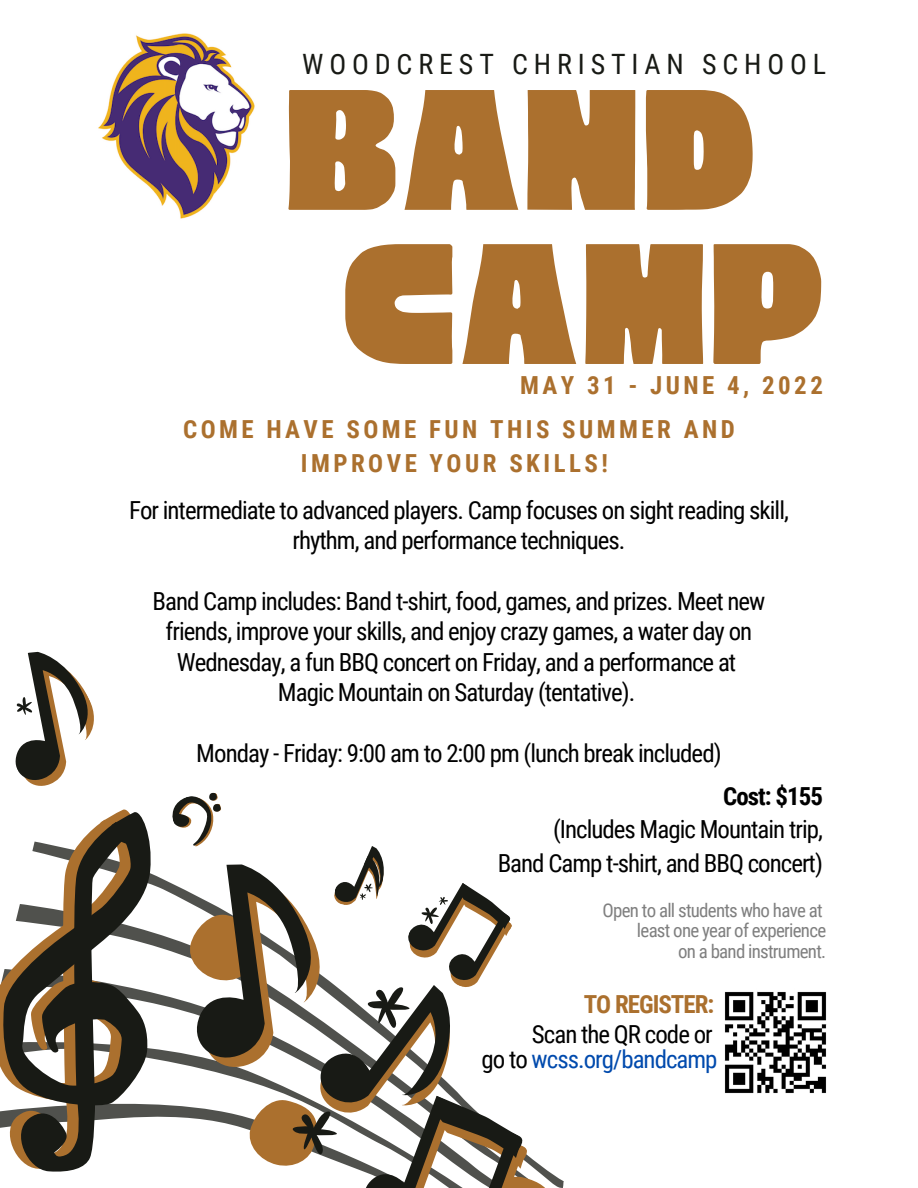
<style>
.page{position:relative;width:918px;height:1188px;background:#fff}
.page>*{position:absolute;margin:0;border:0;box-sizing:border-box;transform-origin:0 0}
.t1{font:190.5px "Cubao Free Regular";color:#ab702e}
.t2{font:28.05px "Roboto Condensed";letter-spacing:.21em;color:#181a15}
.t3{font:24.9px/30.3px "Roboto Condensed";letter-spacing:-.04em;color:#000;text-align:center}
.t4{font:700 24.9px/33.8px "Roboto Condensed";letter-spacing:.14em;color:#ab702e;text-align:center}
.t5{font:24.9px "Roboto Condensed";letter-spacing:-.04em;color:#004aad}
.t6{font:700 24.9px "Roboto Condensed";letter-spacing:-.04em;color:#ab702e}
.t7{font:700 24.9px "Roboto Condensed";letter-spacing:-.04em;color:#000}
.t8{font:18.9px "Roboto Condensed";letter-spacing:-.04em;color:#7f7f7f}
.s1{color:#000}
</style>
<div class="page">
<svg style="left:3px;top:1124px;width:92px;height:48px;fill:#181a15"></svg>
<svg style="left:0;top:809px;width:168px;height:315px"></svg>
<svg style="left:168px;top:792px;width:391px;height:396px"></svg>
<svg style="left:15px;top:651px;width:79px;height:135px"></svg>
<img style="left:98px;top:33px;width:157px;height:186px">
<img style="left:724px;top:991px;width:103px;height:103px">
<p class="t2" style="left:302px;top:48px;width:526px">WOODCREST CHRISTIAN SCHOOL</p>
<p class="t1" style="left:284px;top:57px;width:476px">BAND</p>
<p class="t1" style="left:341px;top:212px;width:487px">CAMP</p>
<p class="t4" style="left:520px;top:369px;width:56px">MAY</p>
<p class="t4" style="left:587px;top:369px;width:129px">31 - JUNE</p>
<p class="t4" style="left:727px;top:369px;width:97px">4, 2022</p>
<p class="t4" style="left:183px;top:413px;width:553px">COME HAVE SOME FUN THIS SUMMER AND<br>IMPROVE YOUR SKILLS!</p>
<p class="t3" style="left:129px;top:495px;width:661px">For intermediate to advanced players. Camp focuses on sight reading skill, rhythm, and performance techniques.</p>
<p class="t3" style="left:153px;top:586px;width:614px">Band Camp includes: Band t-shirt, food, games, and prizes. Meet new friends, improve your skills, and enjoy crazy games, a water day on<br>Wednesday, a fun BBQ concert on Friday, and a performance at</p>
<p class="t3" style="left:278px;top:677px;width:359px">Magic Mountain on Saturday (tentative).</p>
<p class="t3" style="left:196px;top:738px;width:527px">Monday - Friday: 9:00 am to 2:00 pm (lunch break included)</p>
<p class="t7" style="left:723px;top:782px;width:101px">Cost: $155</p>
<p class="t3" style="left:553px;top:815px;width:271px">(Includes Magic Mountain trip,</p>
<p class="t3" style="left:498px;top:849px;width:327px">Band Camp t-shirt, and BBQ concert)</p>
<p class="t8" style="left:603px;top:900px;width:222px">Open to all students who have at</p>
<p class="t8" style="left:637px;top:920px;width:191px">least one year of experience</p>
<p class="t8" style="left:678px;top:940px;width:150px">on a band instrument.</p>
<p class="t6" style="left:584px;top:990px;width:132px">TO REGISTER:</p>
<p class="t3" style="left:532px;top:1019px;width:182px">Scan the QR code or</p>
<p class="t5" style="left:481px;top:1045px;width:238px"><span class="s1">go to</span> wcss.org/bandcamp</p>
</div>
